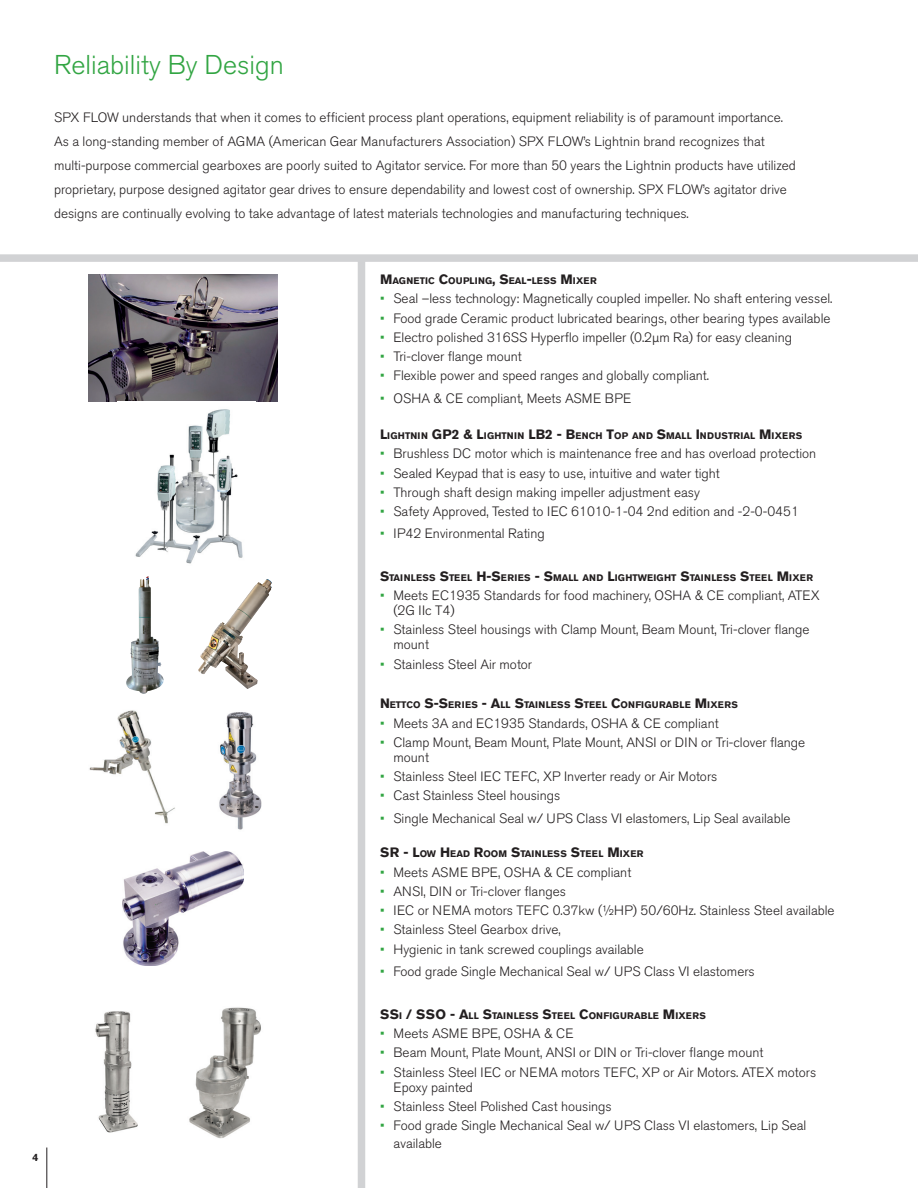
<style>
.page{position:relative;width:918px;height:1188px;background:#fff}
.page>*{position:absolute;margin:0;border:0;box-sizing:border-box;transform-origin:0 0}
.t1{font:300 27px "Akzidenz Grotesk BE";color:#32a543}
.t2{font:300 13.5px/24px "Akzidenz Grotesk BE";color:#231f20}
.t3{font:700 10.5px "Akzidenz Grotesk BE";color:#231f20}
.t4{font:700 9.45px "Akzidenz Grotesk BE";letter-spacing:.02em;color:#231f20}
.t5{font:700 9.45px "Akzidenz Grotesk BE";color:#231f20}
.s1{font-size:13.5px}
.s2{color:#32a543}
</style>
<div class="page">
<hr style="left:46px;top:1148px;width:1px;height:40px;background:#231f20">
<div style="left:0;top:254px;width:918px;height:8px;background:#d1d2d4"></div>
<div style="left:358px;top:258px;width:7px;height:930px;background:#d1d2d4"></div>
<img style="left:219px;top:712px;width:43px;height:118px">
<img style="left:95px;top:1011px;width:43px;height:122px">
<img style="left:189px;top:1007px;width:72px;height:132px">
<img style="left:122px;top:852px;width:121px;height:113px">
<img style="left:89px;top:710px;width:86px;height:114px">
<img style="left:88px;top:274px;width:189px;height:128px">
<img style="left:135px;top:409px;width:108px;height:155px">
<img style="left:198px;top:579px;width:74px;height:110px">
<img style="left:126px;top:576px;width:38px;height:118px">
<h1 class="t1" style="left:54px;top:50px;width:231px">Reliability By Design</h1>
<p class="t2" style="left:54px;top:106px;width:743px">SPX FLOW understands that when it comes to efficient process plant operations, equipment reliability is of paramount importance.<br>As a long-standing member of AGMA (American Gear Manufacturers Association) SPX FLOW’s Lightnin brand recognizes that multi-purpose commercial gearboxes are poorly suited to Agitator service. For more than 50 years the Lightnin products have utilized proprietary, purpose designed agitator gear drives to ensure dependability and lowest cost of ownership. SPX FLOW’s agitator drive designs are continually evolving to take advantage of latest materials technologies and manufacturing techniques.</p>
<p class="t3" style="left:32px;top:1151px;width:7px">4</p>
<p class="t4" style="left:380px;top:275px;width:218px"><span class="s1">M</span>AGNETIC <span class="s1">C</span>OUPLING<span class="s1">, S</span>EAL<span class="s1">-</span>LESS <span class="s1">M</span>IXER</p>
<p class="t2" style="left:380px;top:287px;width:454px"><span class="s2">•</span> Seal –less technology: Magnetically coupled impeller. No shaft entering vessel.</p>
<p class="t2" style="left:380px;top:306px;width:452px"><span class="s2">•</span> Food grade Ceramic product lubricated bearings, other bearing types available</p>
<p class="t2" style="left:380px;top:325px;width:414px"><span class="s2">•</span> Electro polished 316SS Hyperflo impeller (0.2µm Ra) for easy cleaning</p>
<p class="t2" style="left:380px;top:345px;width:143px"><span class="s2">•</span> Tri-clover flange mount</p>
<p class="t2" style="left:380px;top:364px;width:331px"><span class="s2">•</span> Flexible power and speed ranges and globally compliant.</p>
<p class="t2" style="left:380px;top:386px;width:253px"><span class="s2">•</span> OSHA &amp; CE compliant, Meets ASME BPE</p>
<p class="t4" style="left:380px;top:430px;width:423px"><span class="s1">L</span>IGHTNIN <span class="s1">GP2 &amp; L</span>IGHTNIN <span class="s1">LB2 - B</span>ENCH <span class="s1">T</span>OP AND <span class="s1">S</span>MALL <span class="s1">I</span>NDUSTRIAL <span class="s1">M</span>IXERS</p>
<p class="t2" style="left:380px;top:442px;width:438px"><span class="s2">•</span> Brushless DC motor which is maintenance free and has overload protection</p>
<p class="t2" style="left:380px;top:461px;width:341px"><span class="s2">•</span> Sealed Keypad that is easy to use, intuitive and water tight</p>
<p class="t2" style="left:380px;top:480px;width:321px"><span class="s2">•</span> Through shaft design making impeller adjustment easy</p>
<p class="t2" style="left:380px;top:500px;width:420px"><span class="s2">•</span> Safety Approved, Tested to IEC 61010-1-04 2nd edition and -2-0-0451</p>
<p class="t2" style="left:380px;top:522px;width:166px"><span class="s2">•</span> IP42 Environmental Rating</p>
<p class="t4" style="left:380px;top:572px;width:435px"><span class="s1">S</span>TAINLESS <span class="s1">S</span>TEEL <span class="s1">H-S</span>ERIES <span class="s1">- S</span>MALL AND <span class="s1">L</span>IGHTWEIGHT <span class="s1">S</span>TAINLESS <span class="s1">S</span>TEEL <span class="s1">M</span>IXER</p>
<p class="t2" style="left:394px;top:588px;width:428px;line-height:15px;text-indent:-14px"><span class="s2">•</span> Meets EC1935 Standards for food machinery, OSHA &amp; CE compliant, ATEX (2G IIc T4)</p>
<p class="t2" style="left:394px;top:622px;width:418px;line-height:15px;text-indent:-14px"><span class="s2">•</span> Stainless Steel housings with Clamp Mount, Beam Mount, Tri-clover flange mount</p>
<p class="t2" style="left:380px;top:652px;width:154px"><span class="s2">•</span> Stainless Steel Air motor</p>
<p class="t4" style="left:380px;top:700px;width:359px"><span class="s1">N</span> ETTCO <span class="s1">S-S</span>ERIES <span class="s1">- A</span>LL <span class="s1">S</span>TAINLESS <span class="s1">S</span>TEEL <span class="s1">C</span>ONFIGURABLE <span class="s1">M</span>IXERS</p>
<p class="t2" style="left:380px;top:711px;width:340px"><span class="s2">•</span> Meets 3A and EC1935 Standards, OSHA &amp; CE compliant</p>
<p class="t2" style="left:394px;top:735px;width:413px;line-height:15px;text-indent:-14px"><span class="s2">•</span> Clamp Mount, Beam Mount, Plate Mount, ANSI or DIN or Tri-clover flange mount</p>
<p class="t2" style="left:380px;top:765px;width:339px"><span class="s2">•</span> Stainless Steel IEC TEFC, XP Inverter ready or Air Motors</p>
<p class="t2" style="left:380px;top:784px;width:182px"><span class="s2">•</span> Cast Stainless Steel housings</p>
<p class="t2" style="left:380px;top:806px;width:412px"><span class="s2">•</span> Single Mechanical Seal w/ UPS Class VI elastomers, Lip Seal available</p>
<p class="t5" style="left:380px;top:848px;width:265px"><span class="s1">SR - L</span>OW <span class="s1">H</span> EAD <span class="s1">R</span>OOM <span class="s1">S</span>TAINLESS <span class="s1">S</span>TEEL <span class="s1">M</span>IXER</p>
<p class="t2" style="left:380px;top:860px;width:253px"><span class="s2">•</span> Meets ASME BPE, OSHA &amp; CE compliant</p>
<p class="t2" style="left:380px;top:879px;width:187px"><span class="s2">•</span> ANSI, DIN or Tri-clover flanges</p>
<p class="t2" style="left:380px;top:899px;width:456px"><span class="s2">•</span> IEC or NEMA motors TEFC 0.37kw (½HP) 50/60Hz. Stainless Steel available</p>
<p class="t2" style="left:380px;top:918px;width:182px"><span class="s2">•</span> Stainless Steel Gearbox drive,</p>
<p class="t2" style="left:380px;top:937px;width:265px"><span class="s2">•</span> Hygienic in tank screwed couplings available</p>
<p class="t2" style="left:380px;top:959px;width:376px"><span class="s2">•</span> Food grade Single Mechanical Seal w/ UPS Class VI elastomers</p>
<p class="t4" style="left:380px;top:1010px;width:327px"><span class="s1">SS</span>I <span class="s1">/ SSO - A</span>LL <span class="s1">S</span>TAINLESS <span class="s1">S</span>TEEL <span class="s1">C</span>ONFIGURABLE <span class="s1">M</span>IXERS</p>
<p class="t2" style="left:380px;top:1022px;width:195px"><span class="s2">•</span> Meets ASME BPE, OSHA &amp; CE</p>
<p class="t2" style="left:380px;top:1041px;width:385px"><span class="s2">•</span> Beam Mount, Plate Mount, ANSI or DIN or Tri-clover flange mount</p>
<p class="t2" style="left:394px;top:1065px;width:424px;line-height:15px;text-indent:-14px"><span class="s2">•</span> Stainless Steel IEC or NEMA motors TEFC, XP or Air Motors. ATEX motors<br>Epoxy painted</p>
<p class="t2" style="left:380px;top:1094px;width:233px"><span class="s2">•</span> Stainless Steel Polished Cast housings</p>
<p class="t2" style="left:394px;top:1117px;width:414px;line-height:18px;text-indent:-14px"><span class="s2">•</span> Food grade Single Mechanical Seal w/ UPS Class VI elastomers, Lip Seal available</p>
</div>
